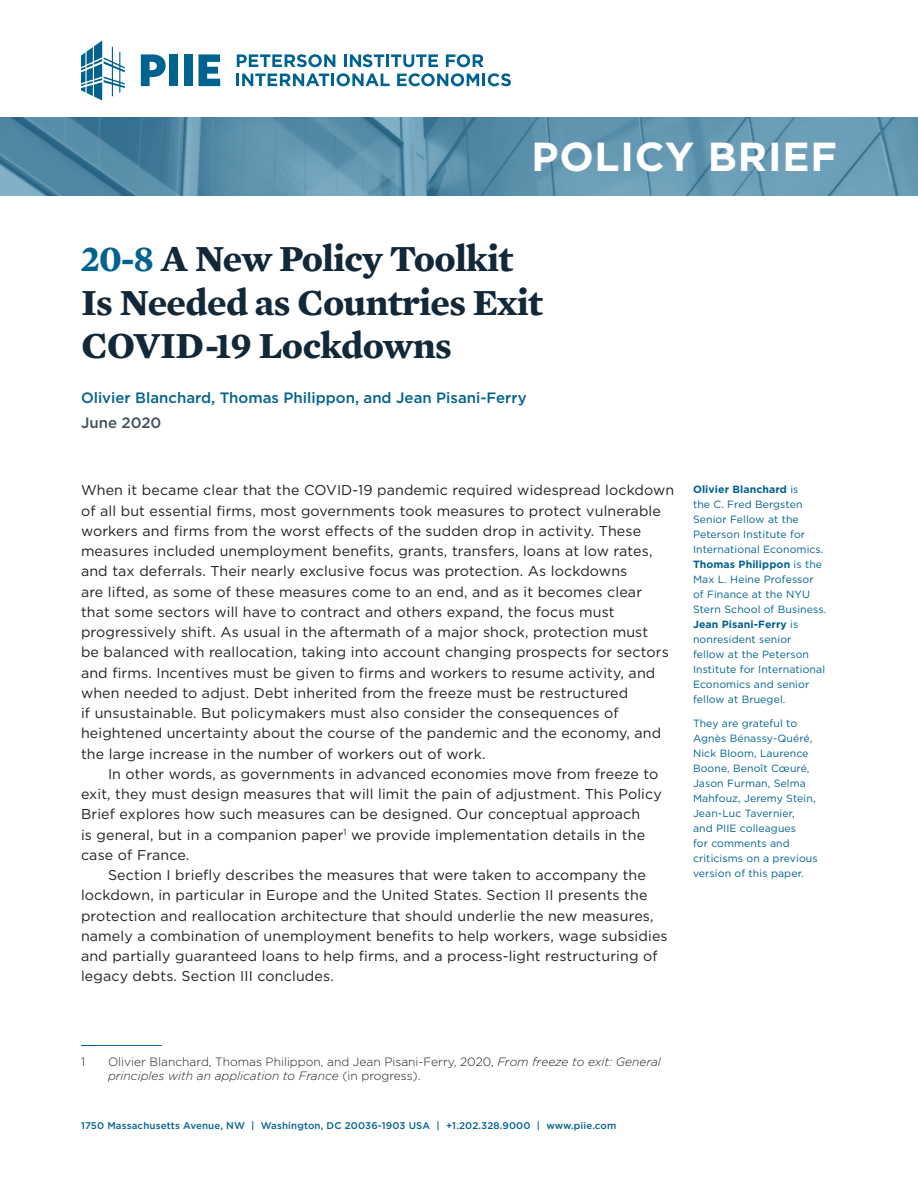
<style>
.page{position:relative;width:918px;height:1188px;background:#fff}
.page>*{position:absolute;margin:0;border:0;box-sizing:border-box;transform-origin:0 0}
.t1{font:700 40.5px "Gotham";letter-spacing:.02em;color:#fff}
.Title_only{font:700 37.5px/43.5px "Mercury Text G1";letter-spacing:-.015em;color:#122839}
.Author_Name_s{font:500 15px "Gotham";color:#00628e}
.Date{font:500 15px "Gotham";color:#414f5f}
.Body__First{font:14.25px/20.2px "Gotham";letter-spacing:.01em;color:#231f20}
.Body{font:14.25px/20.2px "Gotham";letter-spacing:.01em;color:#231f20}
.Footnote{font:300 12px/14.2px "Gotham";color:#231f20}
.Body-2{font:10.5px/15px "Gotham";letter-spacing:.01em;color:#00628e}
.t2{font:500 9.75px "Gotham";letter-spacing:.015em;color:#00628e}
.s1{color:#00628e}
.s2{font-weight:700}
.s3{font-style:italic}
</style>
<div class="page">
<img style="left:0;top:117px;width:918px;height:79px">
<svg style="left:237px;top:54px;width:98px;height:13px"></svg>
<svg style="left:344px;top:54px;width:94px;height:13px"></svg>
<svg style="left:446px;top:54px;width:38px;height:13px"></svg>
<svg style="left:236px;top:73px;width:154px;height:13px"></svg>
<svg style="left:397px;top:73px;width:114px;height:13px"></svg>
<svg style="left:141px;top:54px;width:25px;height:32px"></svg>
<div style="left:170px;top:54px;width:8px;height:32px;background:#00628e"></div>
<div style="left:184px;top:54px;width:9px;height:32px;background:#00628e"></div>
<svg style="left:198px;top:54px;width:22px;height:32px"></svg>
<svg style="left:81px;top:41px;width:44px;height:60px"></svg>
<hr style="left:81px;top:1045px;width:81px;height:1px;background:#00628e">
<h1 class="t1" style="left:531px;top:130px;width:307px">POLICY BRIEF</h1>
<p class="Title_only" style="left:81px;top:235px;width:464px"><span class="s1">20-8</span> A New Policy Toolkit<br>Is Needed as Countries Exit<br>COVID-19 Lockdowns</p>
<p class="Author_Name_s" style="left:81px;top:388px;width:447px">Olivier Blanchard, Thomas Philippon, and Jean Pisani-Ferry</p>
<p class="Date" style="left:81px;top:413px;width:82px">June 2020</p>
<p class="Body__First" style="left:81px;top:480px;width:595px">When it became clear that the COVID-19 pandemic required widespread lockdown of all but essential firms, most governments took measures to protect vulnerable workers and firms from the worst effects of the sudden drop in activity. These measures included unemployment benefits, grants, transfers, loans at low rates, and tax deferrals. Their nearly exclusive focus was protection. As lockdowns<br>are lifted, as some of these measures come to an end, and as it becomes clear that some sectors will have to contract and others expand, the focus must progressively shift. As usual in the aftermath of a major shock, protection must<br>be balanced with reallocation, taking into account changing prospects for sectors and firms. Incentives must be given to firms and workers to resume activity, and when needed to adjust. Debt inherited from the freeze must be restructured<br>if unsustainable. But policymakers must also consider the consequences of heightened uncertainty about the course of the pandemic and the economy, and the large increase in the number of workers out of work.</p>
<p class="Body" style="left:81px;top:763px;width:582px;text-indent:27px">In other words, as governments in advanced economies move from freeze to exit, they must design measures that will limit the pain of adjustment. This Policy Brief explores how such measures can be designed. Our conceptual approach<br>is general, but in a companion paper<sup>1</sup> we provide implementation details in the case of France.</p>
<p class="Body" style="left:81px;top:865px;width:588px;text-indent:27px">Section I briefly describes the measures that were taken to accompany the lockdown, in particular in Europe and the United States. Section II presents the protection and reallocation architecture that should underlie the new measures, namely a combination of unemployment benefits to help workers, wage subsidies and partially guaranteed loans to help firms, and a process-light restructuring of legacy debts. Section III concludes.</p>
<p class="Body-2" style="left:693px;top:481px;width:135px"><span class="s2">Olivier Blanchard</span> is<br>the C. Fred Bergsten<br>Senior Fellow at the<br>Peterson Institute for<br>International Economics.<br><span class="s2">Thomas Philippon</span> is the<br>Max L. Heine Professor of Finance at the NYU<br>Stern School of Business.<br><span class="s2">Jean Pisani-Ferry</span> is nonresident senior<br>fellow at the Peterson<br>Institute for International<br>Economics and senior fellow at Bruegel.</p>
<p class="Body-2" style="left:693px;top:715px;width:126px">They are grateful to<br>Agnès Bénassy-Quéré,<br>Nick Bloom, Laurence<br>Boone, Benoît Cœuré,<br>Jason Furman, Selma<br>Mahfouz, Jeremy Stein,<br>Jean-Luc Tavernier,<br>and PIIE colleagues<br>for comments and criticisms on a previous version of this paper.</p>
<p class="Footnote" style="left:81px;top:1054px;width:6px">1</p>
<p class="Footnote" style="left:108px;top:1054px;width:554px">Olivier Blanchard, Thomas Philippon, and Jean Pisani-Ferry, 2020, <span class="s3">From freeze to exit: General principles with an application to France</span> (in progress).</p>
<p class="t2" style="left:81px;top:1119px;width:537px">1750 Massachusetts Avenue, NW | Washington, DC 20036-1903 USA | +1.202.328.9000 | www.piie.com</p>
</div>
